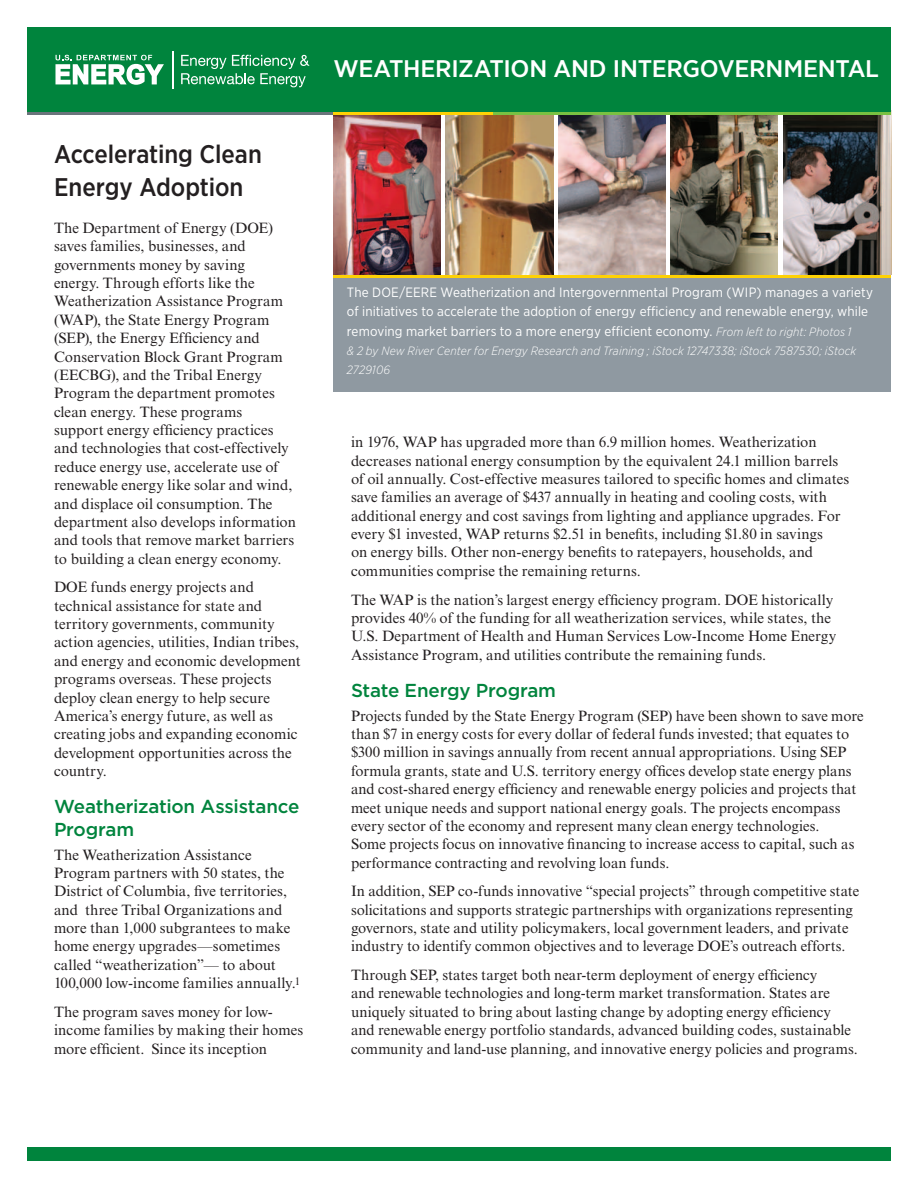
<style>
.page{position:relative;width:918px;height:1188px;background:#fff}
.page>*{position:absolute;margin:0;border:0;box-sizing:border-box;transform-origin:0 0}
.t1{font:500 25.5px/33px "Gotham Narrow";letter-spacing:-.005em;color:#231f20}
.t2{font:500 24px "Gotham Narrow";letter-spacing:-.01em;color:#fff;scale:1.1 1}
.Subhead_1{font:500 18.75px/22.5px "Gotham";letter-spacing:-.01em;color:#00843d}
.Base_Text{font:15px/18.3px "Times New Roman MT Std";color:#231f20}
.caption_reverse{font:13.5px/19.2px "Gotham Narrow";letter-spacing:.01em;color:#fff}
.caption_reverse-2{font:italic 300 12px/19.2px "Gotham Narrow";letter-spacing:.01em;color:#fff}
.s1{font-weight:300;font-style:italic;font-size:12px}
</style>
<div class="page">
<svg style="left:445px;top:115px;width:339px;height:159px"></svg>
<img style="left:446px;top:115px;width:107px;height:160px">
<img style="left:558px;top:115px;width:108px;height:160px">
<img style="left:670px;top:115px;width:108px;height:160px">
<img style="left:784px;top:115px;width:107px;height:160px">
<img style="left:333px;top:115px;width:108px;height:160px">
<div style="left:333px;top:278px;width:558px;height:114px;background:#8f99a1"></div>
<hr style="left:333px;top:275px;width:558px;height:3px;background:#fed105">
<svg style="left:27px;top:111px;width:306px;height:4px"></svg>
<svg style="left:333px;top:111px;width:161px;height:4px"></svg>
<svg style="left:494px;top:111px;width:397px;height:4px;background:#5ab140"></svg>
<div style="left:27px;top:1148px;width:864px;height:13px;background:#00843d"></div>
<div style="left:27px;top:27px;width:864px;height:84px;background:#00843d"></div>
<svg style="left:55px;top:55px;width:109px;height:30px"></svg>
<hr style="left:172px;top:51px;width:1px;height:37px;background:#fff">
<svg style="left:181px;top:55px;width:129px;height:32px"></svg>
<p class="t1" style="left:54px;top:138px;width:209px">Accelerating Clean<br>Energy Adoption</p>
<p class="Base_Text" style="left:54px;top:219px;width:244px">The Department of Energy (DOE) saves families, businesses, and governments money by saving<br>energy. Through efforts like the Weatherization Assistance Program (WAP), the State Energy Program (SEP), the Energy Efficiency and Conservation Block Grant Program (EECBG), and the Tribal Energy Program the department promotes clean energy. These programs<br>support energy efficiency practices and technologies that cost-effectively reduce energy use, accelerate use of renewable energy like solar and wind, and displace oil consumption. The department also develops information and tools that remove market barriers to building a clean energy economy.</p>
<p class="Base_Text" style="left:54px;top:578px;width:248px">DOE funds energy projects and technical assistance for state and territory governments, community action agencies, utilities, Indian tribes, and energy and economic development programs overseas. These projects deploy clean energy to help secure America’s energy future, as well as creating jobs and expanding economic development opportunities across the country.</p>
<p class="Subhead_1" style="left:54px;top:795px;width:247px">Weatherization Assistance<br>Program</p>
<p class="Base_Text" style="left:54px;top:845px;width:248px">The Weatherization Assistance Program partners with 50 states, the District of Columbia, five territories, and three Tribal Organizations and more than 1,000 subgrantees to make home energy upgrades—sometimes called “weatherization”— to about 100,000 low-income families annually.<sup>1</sup></p>
<p class="Base_Text" style="left:54px;top:1003px;width:251px">The program saves money for low&shy;income families by making their homes more efficient. Since its inception</p>
<p class="t2" style="left:333px;top:54px;width:498px">WEATHERIZATION AND INTERGOVERNMENTAL</p>
<p class="caption_reverse" style="left:347px;top:283px;width:528px">The DOE/EERE Weatherization and Intergovernmental Program (WIP) manages a variety of initiatives to accelerate the adoption of energy efficiency and renewable energy, while removing market barriers to a more energy efficient economy. <span class="s1">From left to right: Photos 1</span></p>
<p class="caption_reverse-2" style="left:347px;top:341px;width:511px">&amp; 2 by New River Center for Energy Research and Training ; iStock 12747338; iStock 7587530; iStock<br>2729106</p>
<p class="Base_Text" style="left:351px;top:433px;width:500px">in 1976, WAP has upgraded more than 6.9 million homes. Weatherization decreases national energy consumption by the equivalent 24.1 million barrels of oil annually. Cost-effective measures tailored to specific homes and climates save families an average of $437 annually in heating and cooling costs, with additional energy and cost savings from lighting and appliance upgrades. For every $1 invested, WAP returns $2.51 in benefits, including $1.80 in savings<br>on energy bills. Other non-energy benefits to ratepayers, households, and communities comprise the remaining returns.</p>
<p class="Base_Text" style="left:351px;top:590px;width:487px">The WAP is the nation’s largest energy efficiency program. DOE historically provides 40% of the funding for all weatherization services, while states, the U.S. Department of Health and Human Services Low-Income Home Energy Assistance Program, and utilities contribute the remaining funds.</p>
<p class="Subhead_1" style="left:351px;top:679px;width:207px">State Energy Program</p>
<p class="Base_Text" style="left:351px;top:706px;width:514px">Projects funded by the State Energy Program (SEP) have been shown to save more than $7 in energy costs for every dollar of federal funds invested; that equates to $300 million in savings annually from recent annual appropriations. Using SEP formula grants, state and U.S. territory energy offices develop state energy plans and cost-shared energy efficiency and renewable energy policies and projects that meet unique needs and support national energy goals. The projects encompass every sector of the economy and represent many clean energy technologies.<br>Some projects focus on innovative financing to increase access to capital, such as performance contracting and revolving loan funds.</p>
<p class="Base_Text" style="left:351px;top:882px;width:510px">In addition, SEP co-funds innovative “special projects” through competitive state solicitations and supports strategic partnerships with organizations representing governors, state and utility policymakers, local government leaders, and private industry to identify common objectives and to leverage DOE’s outreach efforts.</p>
<p class="Base_Text" style="left:351px;top:966px;width:508px">Through SEP, states target both near-term deployment of energy efficiency<br>and renewable technologies and long-term market transformation. States are uniquely situated to bring about lasting change by adopting energy efficiency and renewable energy portfolio standards, advanced building codes, sustainable community and land-use planning, and innovative energy policies and programs.</p>
</div>
